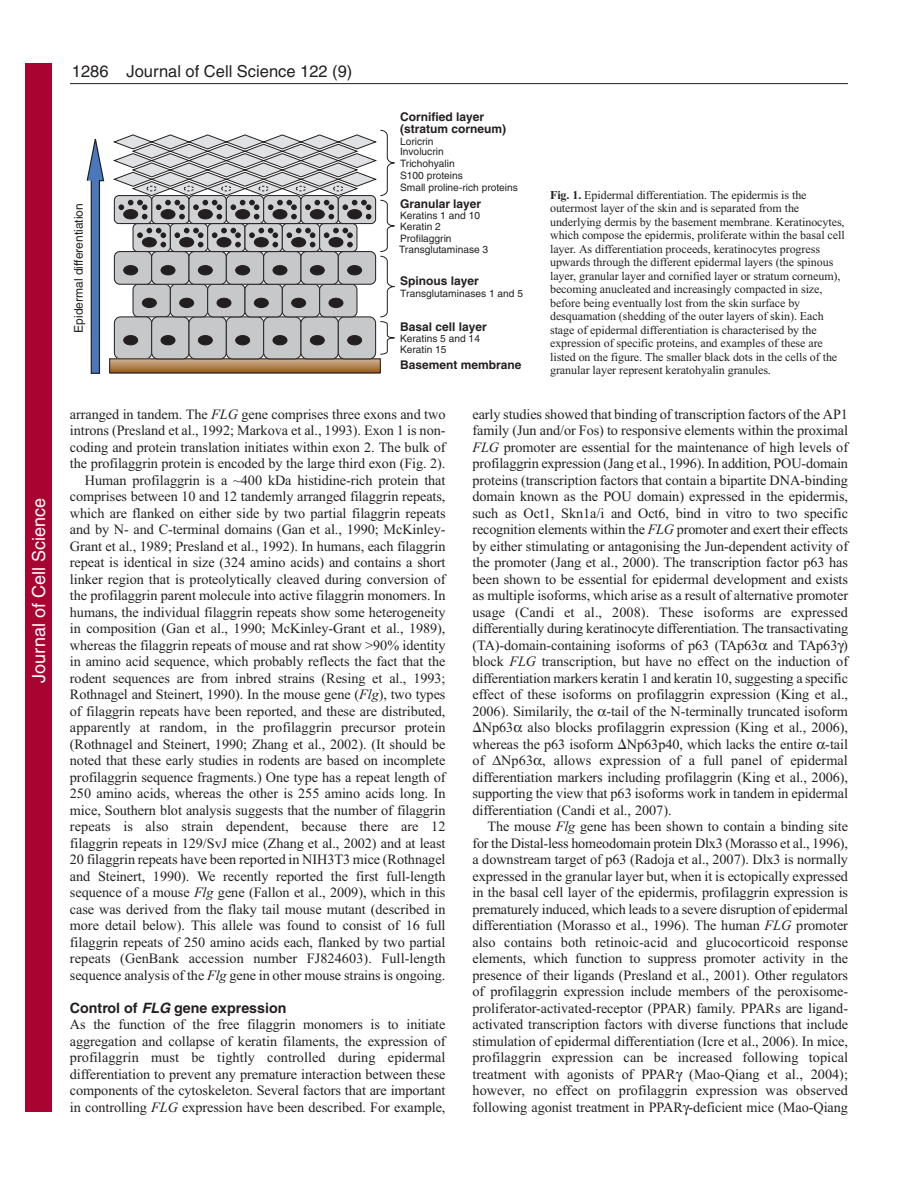
<style>
.page{position:relative;width:918px;height:1188px;background:#fff}
.page>*{position:absolute;margin:0;border:0;box-sizing:border-box;transform-origin:0 0}
.t1{font:18px "Helvetica";color:#fff}
.t2{font:16.5px "Helvetica";color:#231f20}
.t3{font:14.25px/16.5px "Times New Roman";letter-spacing:-.005em;color:#231f20;text-align:justify}
.t4{font:700 14.25px "Helvetica";color:#231f20}
.t5{font:12px/13.5px "Times New Roman";letter-spacing:-.005em;color:#231f20}
.t6{font:700 12px/12px "Helvetica";color:#231f20}
.t7{font:12px "Helvetica";color:#231f20}
.t8{font:10.2px/11.4px "Helvetica";color:#231f20}
.s1{font-weight:700}
.s2{font-style:italic}
.s3{font-family:"Mathematical Pi One"}
</style>
<div class="page">
<hr style="left:70px;top:83px;width:778px;height:1px;background:#231f20">
<svg style="left:86px;top:138px;width:19px;height:236px"></svg>
<div style="left:114px;top:317px;width:38px;height:42px;background:#c7c8ca;border-radius:6px"></div>
<div style="left:114px;top:317px;width:38px;height:42px;border:1px solid #231f20;border-radius:6px"></div>
<hr style="left:110px;top:373px;width:270px;height:1px;background:#231f20">
<svg style="left:111px;top:361px;width:268px;height:10px;background:#b38655"></svg>
<div style="left:109px;top:359px;width:272px;height:14px;border:1px solid #231f20"></div>
<div style="left:152px;top:317px;width:37px;height:42px;background:#c7c8ca;border-radius:6px"></div>
<div style="left:151px;top:317px;width:38px;height:42px;border:1px solid #231f20;border-radius:6px"></div>
<div style="left:189px;top:317px;width:37px;height:42px;background:#c7c8ca;border-radius:6px"></div>
<div style="left:189px;top:317px;width:38px;height:42px;border:1px solid #231f20;border-radius:6px"></div>
<div style="left:226px;top:317px;width:38px;height:42px;background:#c7c8ca;border-radius:6px"></div>
<div style="left:226px;top:317px;width:38px;height:42px;border:1px solid #231f20;border-radius:6px"></div>
<div style="left:264px;top:317px;width:37px;height:42px;background:#c7c8ca;border-radius:6px"></div>
<div style="left:263px;top:317px;width:38px;height:42px;border:1px solid #231f20;border-radius:6px"></div>
<div style="left:301px;top:317px;width:37px;height:42px;background:#c7c8ca;border-radius:6px"></div>
<div style="left:301px;top:317px;width:38px;height:42px;border:1px solid #231f20;border-radius:6px"></div>
<div style="left:338px;top:317px;width:38px;height:42px;background:#c7c8ca;border-radius:6px"></div>
<div style="left:338px;top:317px;width:38px;height:42px;border:1px solid #231f20;border-radius:6px"></div>
<svg style="left:114px;top:130px;width:281px;height:225px"></svg>
<div style="left:26px;top:64px;width:26px;height:1048px;background:#a90332"></div>
<p class="t1" style="left:28px;top:683px;width:186px;rotate:-90deg">Journal of Cell Science</p>
<p class="t2" style="left:72px;top:65px;width:38px">1286</p>
<p class="t2" style="left:127px;top:65px;width:227px">Journal of Cell Science 122 (9)</p>
<p class="t7" style="left:74px;top:333px;width:131px;rotate:-90deg">Epidermal differentiation</p>
<p class="t6" style="left:400px;top:112px;width:108px">Cornified layer (stratum corneum)</p>
<p class="t8" style="left:400px;top:137px;width:45px;line-height:10.5px">Loricrin<br>Involucrin</p>
<p class="t8" style="left:400px;top:159px;width:119px;line-height:12px">Trichohyalin<br>S100 proteins<br>Small proline-rich proteins</p>
<p class="t6" style="left:400px;top:199px;width:83px">Granular layer</p>
<p class="t8" style="left:399px;top:211px;width:91px">Keratins 1 and 10<br>Keratin 2<br>Profilaggrin<br>Transglutaminase 3</p>
<p class="t6" style="left:400px;top:276px;width:80px">Spinous layer</p>
<p class="t8" style="left:400px;top:289px;width:125px">Transglutaminases 1 and 5</p>
<p class="t6" style="left:400px;top:322px;width:88px">Basal cell layer</p>
<p class="t8" style="left:400px;top:334px;width:81px;line-height:10.5px">Keratins 5 and 14<br>Keratin 15</p>
<p class="t6" style="left:400px;top:360px;width:123px">Basement membrane</p>
<p class="t5" style="left:550px;top:189px;width:296px"><span class="s1">Fig. 1.</span> Epidermal differentiation. The epidermis is the outermost layer of the skin and is separated from the underlying dermis by the basement membrane. Keratinocytes, which compose the epidermis, proliferate within the basal cell layer. As differentiation proceeds, keratinocytes progress upwards through the different epidermal layers (the spinous layer, granular layer and cornified layer or stratum corneum), becoming anucleated and increasingly compacted in size, before being eventually lost from the skin surface by desquamation (shedding of the outer layers of skin). Each stage of epidermal differentiation is characterised by the expression of specific proteins, and examples of these are listed on the figure. The smaller black dots in the cells of the granular layer represent keratohyalin granules.</p>
<p class="t3" style="left:70px;top:407px;width:377px;text-align:right">arranged in tandem. The <span class="s2">FLG</span> gene comprises three exons and two introns (Presland et al., 1992; Markova et al., 1993). Exon 1 is non&shy;coding and protein translation initiates within exon 2. The bulk of the profilaggrin protein is encoded by the large third exon (Fig. 2).<br>Human profilaggrin is a ~400 kDa histidine-rich protein that comprises between 10 and 12 tandemly arranged filaggrin repeats, which are flanked on either side by two partial filaggrin repeats and by N- and C-terminal domains (Gan et al., 1990; McKinley-Grant et al., 1989; Presland et al., 1992). In humans, each filaggrin repeat is identical in size (324 amino acids) and contains a short linker region that is proteolytically cleaved during conversion of the profilaggrin parent molecule into active filaggrin monomers. In humans, the individual filaggrin repeats show some heterogeneity in composition (Gan et al., 1990; McKinley-Grant et al., 1989), whereas the filaggrin repeats of mouse and rat show &gt;90% identity in amino acid sequence, which probably reflects the fact that the rodent sequences are from inbred strains (Resing et al., 1993; Rothnagel and Steinert, 1990). In the mouse gene (<span class="s2">Flg</span>), two types of filaggrin repeats have been reported, and these are distributed, apparently at random, in the profilaggrin precursor protein (Rothnagel and Steinert, 1990; Zhang et al., 2002). (It should be noted that these early studies in rodents are based on incomplete profilaggrin sequence fragments.) One type has a repeat length of 250 amino acids, whereas the other is 255 amino acids long. In mice, Southern blot analysis suggests that the number of filaggrin repeats is also strain dependent, because there are 12 filaggrin repeats in 129/SvJ mice (Zhang et al., 2002) and at least 20 filaggrin repeats have been reported in NIH3T3 mice (Rothnagel and Steinert, 1990). We recently reported the first full-length sequence of a mouse <span class="s2">Flg</span> gene (Fallon et al., 2009), which in this case was derived from the flaky tail mouse mutant (described in more detail below). This allele was found to consist of 16 full filaggrin repeats of 250 amino acids each, flanked by two partial repeats (GenBank accession number FJ824603). Full-length sequence analysis of the <span class="s2">Flg</span> gene in other mouse strains is ongoing.</p>
<p class="t4" style="left:70px;top:1002px;width:218px">Control of <span class="s2">FLG</span>gene expression</p>
<p class="t3" style="left:70px;top:1017px;width:377px">As the function of the free filaggrin monomers is to initiate aggregation and collapse of keratin filaments, the expression of profilaggrin must be tightly controlled during epidermal differentiation to prevent any premature interaction between these components of the cytoskeleton. Several factors that are important in controlling <span class="s2">FLG</span> expression have been described. For example,</p>
<p class="t3" style="left:472px;top:407px;width:377px">early studies showed that binding of transcription factors of the AP1 family (Jun and/or Fos) to responsive elements within the proximal <span class="s2">FLG</span> promoter are essential for the maintenance of high levels of profilaggrin expression (Jang et al., 1996). In addition, POU-domain proteins (transcription factors that contain a bipartite DNA-binding domain known as the POU domain) expressed in the epidermis, such as Oct1, Skn1a/i and Oct6, bind in vitro to two specific recognition elements within the <span class="s2">FLG</span> promoter and exert their effects by either stimulating or antagonising the Jun-dependent activity of the promoter (Jang et al., 2000). The transcription factor p63 has been shown to be essential for epidermal development and exists as multiple isoforms, which arise as a result of alternative promoter usage (Candi et al., 2008). These isoforms are expressed differentially during keratinocyte differentiation. The transactivating (TA)-domain-containing isoforms of p63 (TAp63 and TAp63 ) block <span class="s2">FLG</span> transcription, but have no effect on the induction of differentiation markers keratin 1 and keratin 10, suggesting a specific effect of these isoforms on profilaggrin expression (King et al., 2006). Similarily, the -tail of the N-terminally truncated isoform <span class="s3">-</span>Np63 also blocks profilaggrin expression (King et al., 2006), whereas the p63 isoform <span class="s3">-</span>Np63p40, which lacks the entire -tail of Np63 , allows expression of a full panel of epidermal differentiation markers including profilaggrin (King et al., 2006), supporting the view that p63 isoforms work in tandem in epidermal differentiation (Candi et al., 2007).</p>
<p class="t3" style="left:472px;top:819px;width:377px;text-indent:15px">The mouse <span class="s2">Flg</span> gene has been shown to contain a binding site for the Distal-less homeodomain protein Dlx3 (Morasso et al., 1996), a downstream target of p63 (Radoja et al., 2007). Dlx3 is normally expressed in the granular layer but, when it is ectopically expressed in the basal cell layer of the epidermis, profilaggrin expression is prematurely induced, which leads to a severe disruption of epidermal differentiation (Morasso et al., 1996). The human <span class="s2">FLG</span> promoter also contains both retinoic-acid and glucocorticoid response elements, which function to suppress promoter activity in the presence of their ligands (Presland et al., 2001). Other regulators of profilaggrin expression include members of the peroxisome&shy;proliferator-activated-receptor (PPAR) family. PPARs are ligand&shy;activated transcription factors with diverse functions that include stimulation of epidermal differentiation (Icre et al., 2006). In mice, profilaggrin expression can be increased following topical treatment with agonists of PPAR (Mao-Qiang et al., 2004); however, no effect on profilaggrin expression was observed following agonist treatment in PPAR -deficient mice (Mao-Qiang</p>
</div>
